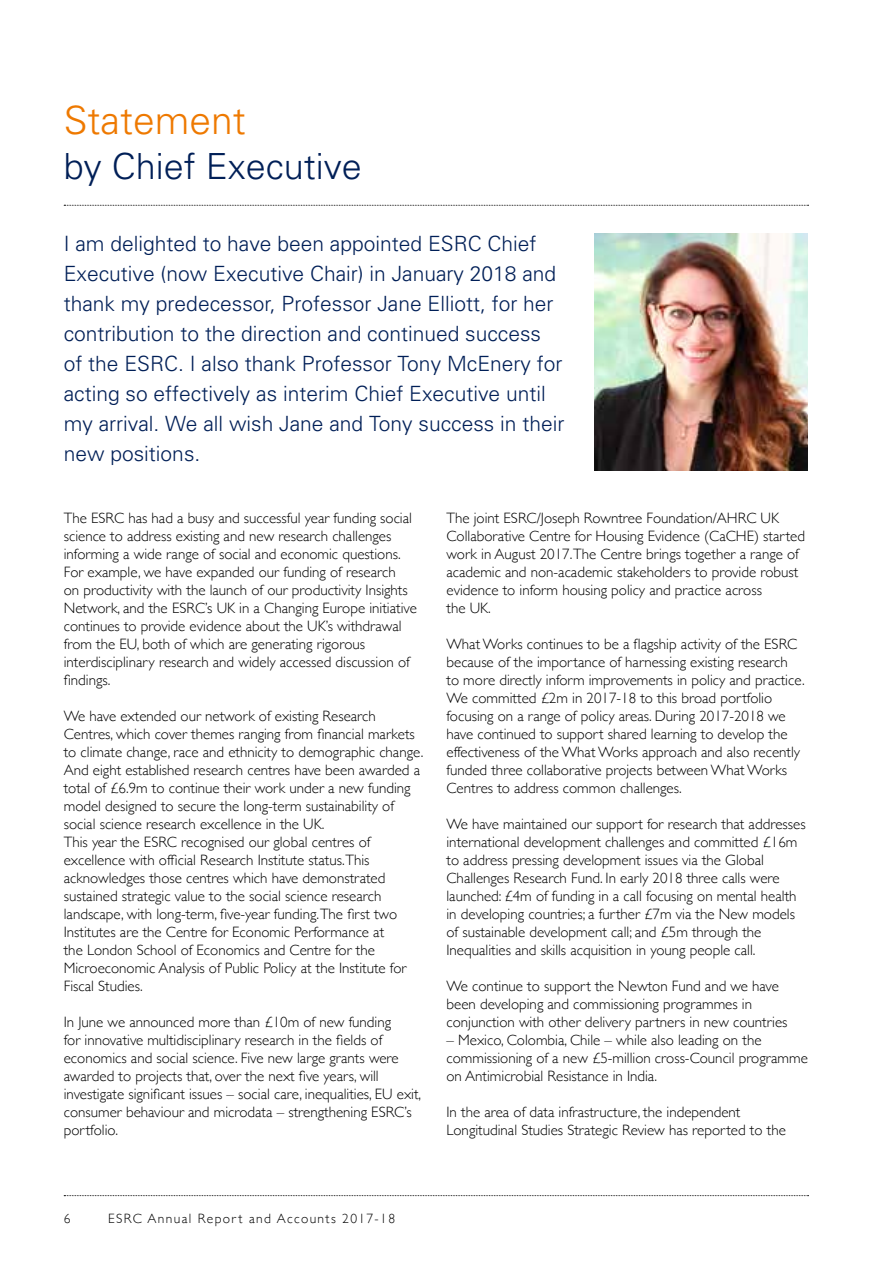
<style>
.page{position:relative;width:893px;height:1263px;background:#fff}
.page>*{position:absolute;margin:0;border:0;box-sizing:border-box;transform-origin:0 0}
.Main_heading{font:300 39px "Univers";color:#ee7900}
.main_heading_line_2{font:300 36px "Univers";color:#001f57}
.Ist_paragraph{font:300 21px/30px "Univers";color:#001f57}
.body_copy{font:300 15px/18px "Gill Sans";color:#000}
.t1{font:300 13.5px "Gill Sans";letter-spacing:.1em;color:#000}
</style>
<div class="page">
<svg style="left:64px;top:1195px;width:744px;height:1px"></svg>
<svg style="left:64px;top:205px;width:744px;height:1px"></svg>
<img style="left:594px;top:234px;width:214px;height:237px">
<p class="Main_heading" style="left:64px;top:96px;width:184px">Statement</p>
<p class="main_heading_line_2" style="left:64px;top:144px;width:300px">by Chief Executive</p>
<p class="Ist_paragraph" style="left:64px;top:228px;width:502px">I am delighted to have been appointed ESRC Chief Executive (now Executive Chair) in January 2018 and thank my predecessor, Professor Jane Elliott, for her contribution to the direction and continued success of the ESRC. I also thank Professor Tony McEnery for acting so effectively as interim Chief Executive until my arrival. We all wish Jane and Tony success in their new positions.</p>
<p class="body_copy" style="left:64px;top:508px;width:355px">The ESRC has had a busy and successful year funding social science to address existing and new research challenges informing a wide range of social and economic questions.<br>For example, we have expanded our funding of research<br>on productivity with the launch of our productivity Insights Network, and the ESRC’s UK in a Changing Europe initiative continues to provide evidence about the UK’s withdrawal from the EU, both of which are generating rigorous interdisciplinary research and widely accessed discussion of findings.</p>
<p class="body_copy" style="left:64px;top:706px;width:361px">We have extended our network of existing Research Centres, which cover themes ranging from financial markets to climate change, race and ethnicity to demographic change.<br>And eight established research centres have been awarded a total of £6.9m to continue their work under a new funding model designed to secure the long-term sustainability of social science research excellence in the UK.</p>
<p class="body_copy" style="left:64px;top:832px;width:344px">This year the ESRC recognised our global centres of excellence with official Research Institute status.This acknowledges those centres which have demonstrated sustained strategic value to the social science research landscape, with long-term, five-year funding.The first two Institutes are the Centre for Economic Performance at the London School of Economics and Centre for the Microeconomic Analysis of Public Policy at the Institute for Fiscal Studies.</p>
<p class="body_copy" style="left:64px;top:1012px;width:359px">In June we announced more than £10m of new funding<br>for innovative multidisciplinary research in the fields of economics and social science. Five new large grants were awarded to projects that, over the next five years, will investigate significant issues – social care, inequalities, EU exit, consumer behaviour and microdata – strengthening ESRC’s portfolio.</p>
<p class="body_copy" style="left:446px;top:508px;width:360px">The joint ESRC/Joseph Rowntree Foundation/AHRC UK Collaborative Centre for Housing Evidence (CaCHE) started work in August 2017.The Centre brings together a range of academic and non-academic stakeholders to provide robust evidence to inform housing policy and practice across<br>the UK.</p>
<p class="body_copy" style="left:446px;top:634px;width:360px">What Works continues to be a flagship activity of the ESRC because of the importance of harnessing existing research<br>to more directly inform improvements in policy and practice.<br>We committed £2m in 2017-18 to this broad portfolio focusing on a range of policy areas. During 2017-2018 we have continued to support shared learning to develop the effectiveness of the What Works approach and also recently funded three collaborative projects between What Works Centres to address common challenges.</p>
<p class="body_copy" style="left:446px;top:814px;width:361px">We have maintained our support for research that addresses international development challenges and committed £16m to address pressing development issues via the Global Challenges Research Fund. In early 2018 three calls were launched: £4m of funding in a call focusing on mental health in developing countries; a further £7m via the New models of sustainable development call; and £5m through the Inequalities and skills acquisition in young people call.</p>
<p class="body_copy" style="left:446px;top:976px;width:343px">We continue to support the Newton Fund and we have been developing and commissioning programmes in conjunction with other delivery partners in new countries</p>
<p class="body_copy" style="left:446px;top:1030px;width:363px">– Mexico, Colombia, Chile – while also leading on the commissioning of a new £5-million cross-Council programme on Antimicrobial Resistance in India.</p>
<p class="body_copy" style="left:446px;top:1102px;width:341px">In the area of data infrastructure, the independent<br>Longitudinal Studies Strategic Review has reported to the</p>
<p class="t1" style="left:64px;top:1208px;width:8px">6</p>
<p class="t1" style="left:108px;top:1208px;width:288px">ESRC Annual Report and Accounts 2017-18</p>
</div>
